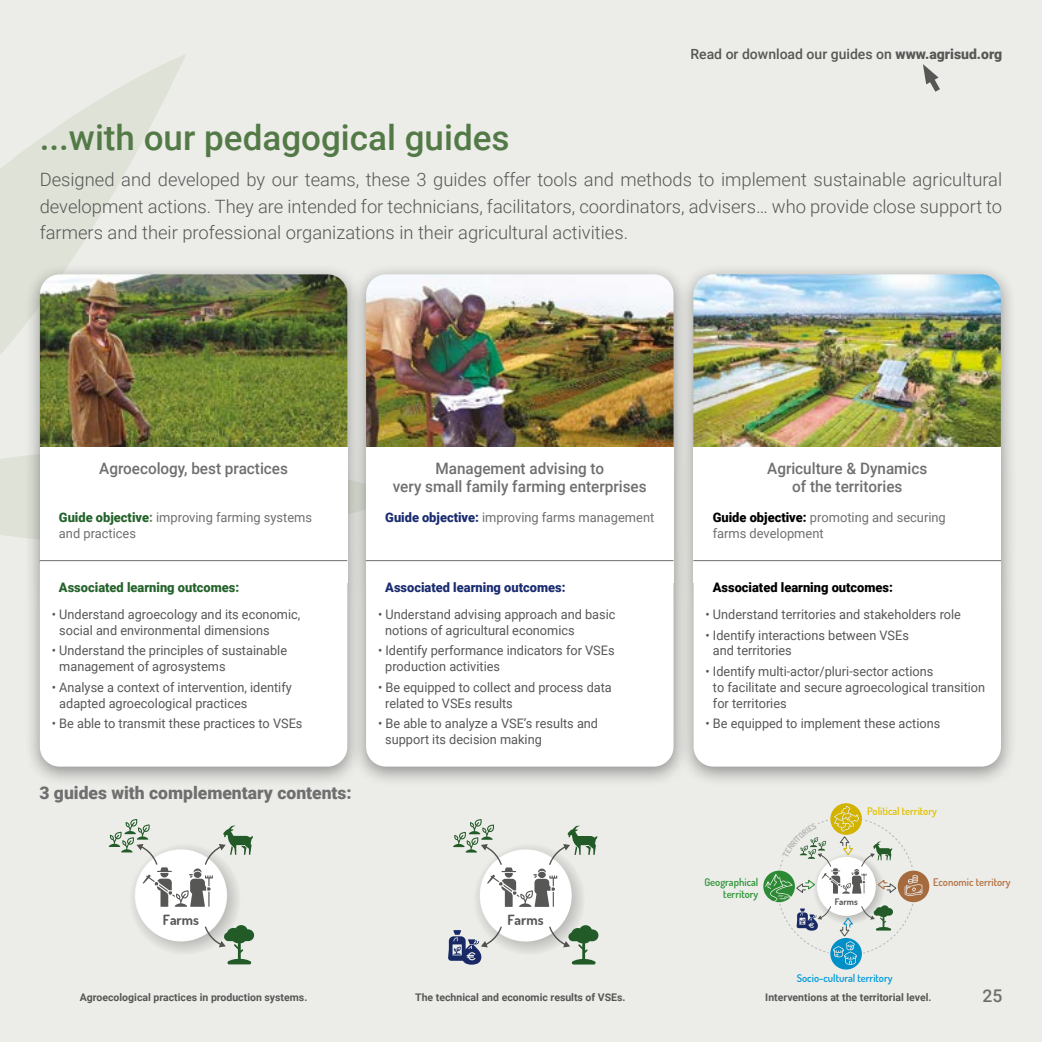
<style>
.page{position:relative;width:1042px;height:1042px;background:#ecece9}
.page>*{position:absolute;margin:0;border:0;box-sizing:border-box;transform-origin:0 0}
.t1{font:500 35px "Roboto";color:#537a46}
.t2{font:300 18.38px/26.2px "Roboto";color:#575756;text-align:justify}
.t3{font:900 17.5px "Roboto";color:#706f6f}
.t4{font:500 17.5px "Roboto";color:#706f6f}
.t5{font:500 15.75px/18.9px "Roboto";color:#706f6f;text-align:center}
.t6{font:500 14px "Roboto";color:#575756}
.t7{font:700 14px "Dosis";color:#575756}
.t8{font:13.12px/15.8px "Roboto";color:#575756}
.t9{font:13.12px/15.8px "Roboto";color:#706f6f}
.t10{font:900 13.12px "Roboto";color:#25632c}
.t11{font:900 13.12px "Roboto";color:#1b2d70}
.t12{font:900 13.12px "Roboto";color:#000}
.t13{font:700 10.5px "Roboto";color:#575756}
.t14{font:600 10.5px "Dosis";color:#009bd9}
.t15{font:600 10.5px/12.6px "Dosis";color:#2f9638;text-align:right}
.t16{font:600 10.5px "Dosis";color:#e2c200}
.t17{font:600 10.5px "Dosis";color:#b37344}
.t18{font:700 8.92px "Dosis";color:#575756}
.s1{font-weight:900}
.s2{font-weight:900;color:#25632c}
.s3{font-weight:900;color:#698758}
.s4{font-weight:900;color:#1b2d70}
.s5{font-weight:900;color:#000}
</style>
<div class="page">
<svg style="left:0;top:54px;width:186px;height:300px"></svg>
<div style="left:0;top:456px;width:24px;height:82px;background:#dee2d7"></div>
<div style="left:24px;top:263px;width:340px;height:525px;background:#000;opacity:.4"></div>
<img style="left:40px;top:274px;width:307px;height:173px">
<div style="left:40px;top:545px;width:307px;height:221px;background:#fff;border-radius:20px"></div>
<div style="left:40px;top:447px;width:307px;height:136px;background:#fff"></div>
<hr style="left:40px;top:560px;width:307px;height:1px;background:#706f6f">
<div style="left:351px;top:263px;width:339px;height:525px;background:#000;opacity:.4"></div>
<img style="left:366px;top:274px;width:307px;height:173px">
<div style="left:366px;top:545px;width:307px;height:221px;background:#fff;border-radius:20px"></div>
<div style="left:366px;top:447px;width:307px;height:136px;background:#fff"></div>
<hr style="left:366px;top:560px;width:307px;height:1px;background:#706f6f">
<div style="left:678px;top:263px;width:340px;height:525px;background:#000;opacity:.4"></div>
<img style="left:693px;top:274px;width:308px;height:173px">
<div style="left:693px;top:545px;width:308px;height:221px;background:#fff;border-radius:20px"></div>
<div style="left:693px;top:447px;width:308px;height:136px;background:#fff"></div>
<hr style="left:693px;top:560px;width:308px;height:1px;background:#706f6f">
<svg style="left:473px;top:843px;width:112px;height:112px"></svg>
<div style="left:479px;top:849px;width:92px;height:92px;background:#fff;border-radius:50%"></div>
<svg style="left:453px;top:819px;width:144px;height:88px"></svg>
<svg style="left:548px;top:925px;width:50px;height:39px"></svg>
<svg style="left:448px;top:926px;width:54px;height:38px"></svg>
<svg style="left:129px;top:843px;width:112px;height:112px"></svg>
<div style="left:135px;top:849px;width:92px;height:92px;background:#fff;border-radius:50%"></div>
<svg style="left:109px;top:819px;width:144px;height:88px"></svg>
<svg style="left:204px;top:925px;width:50px;height:39px"></svg>
<svg style="left:923px;top:64px;width:17px;height:28px"></svg>
<svg style="left:763px;top:803px;width:167px;height:167px"></svg>
<p class="t6" style="left:690px;top:45px;width:313px">Read or download our guides on <span class="s1">www.agrisud.org</span></p>
<h1 class="t1" style="left:40px;top:113px;width:471px">...with our pedagogical guides</h1>
<p class="t2" style="left:40px;top:166px;width:964px">Designed and developed by our teams, these 3 guides offer tools and methods to implement sustainable agricultural development actions. They are intended for technicians, facilitators, coordinators, advisers… who provide close support to farmers and their professional organizations in their agricultural activities.</p>
<p class="t5" style="left:99px;top:458px;width:190px">Agroecology, best practices</p>
<p class="t5" style="left:393px;top:458px;width:255px">Management advising to<br>very small family farming enterprises</p>
<p class="t5" style="left:767px;top:458px;width:162px">Agriculture &amp; Dynamics of the territories</p>
<p class="t9" style="left:59px;top:509px;width:255px"><span class="s2">Guide objective</span><span class="s3">:</span> improving farming systems and practices</p>
<p class="t9" style="left:385px;top:509px;width:271px"><span class="s4">Guide objective:</span> improving farms management</p>
<p class="t9" style="left:713px;top:509px;width:235px"><span class="s5">Guide objective:</span> promoting and securing farms development</p>
<p class="t10" style="left:59px;top:578px;width:182px">Associated learning outcomes:</p>
<p class="t11" style="left:385px;top:578px;width:182px">Associated learning outcomes:</p>
<p class="t12" style="left:713px;top:578px;width:182px">Associated learning outcomes:</p>
<p class="t8" style="left:59px;top:606px;width:243px;text-indent:-7px">• Understand agroecology and its economic, social and environmental dimensions</p>
<p class="t8" style="left:59px;top:642px;width:229px;text-indent:-7px">• Understand the principles of sustainable management of agrosystems</p>
<p class="t8" style="left:59px;top:679px;width:234px;text-indent:-7px">• Analyse a context of intervention, identify adapted agroecological practices</p>
<p class="t8" style="left:52px;top:715px;width:252px">• Be able to transmit these practices to VSEs</p>
<p class="t8" style="left:385px;top:606px;width:232px;text-indent:-7px">• Understand advising approach and basic notions of agricultural economics</p>
<p class="t8" style="left:385px;top:642px;width:231px;text-indent:-7px">• Identify performance indicators for VSEs production activities</p>
<p class="t8" style="left:385px;top:679px;width:228px;text-indent:-7px">• Be equipped to collect and process data related to VSEs results</p>
<p class="t8" style="left:385px;top:715px;width:214px;text-indent:-7px">• Be able to analyze a VSE’s results and support its decision making</p>
<p class="t8" style="left:705px;top:606px;width:257px">• Understand territories and stakeholders role</p>
<p class="t8" style="left:713px;top:626px;width:197px;text-indent:-7px">• Identify interactions between VSEs and territories</p>
<p class="t8" style="left:713px;top:663px;width:274px;text-indent:-7px">• Identify multi-actor/pluri-sector actions<br>to facilitate and secure agroecological transition for territories</p>
<p class="t8" style="left:705px;top:715px;width:236px">• Be equipped to implement these actions</p>
<h3 class="t3" style="left:39px;top:780px;width:314px">3 guides with complementary contents:</h3>
<p class="t16" style="left:867px;top:803px;width:71px">Political territory</p>
<p class="t15" style="left:704px;top:875px;width:55px">Geographical territory</p>
<p class="t18" style="left:834px;top:895px;width:25px">Farms</p>
<p class="t17" style="left:933px;top:874px;width:79px">Economic territory</p>
<p class="t7" style="left:163px;top:910px;width:38px">Farms</p>
<p class="t7" style="left:507px;top:910px;width:38px">Farms</p>
<p class="t14" style="left:797px;top:970px;width:97px">Socio-cultural territory</p>
<p class="t13" style="left:80px;top:990px;width:229px">Agroecological practices in production systems.</p>
<p class="t13" style="left:415px;top:990px;width:212px">The technical and economic results of VSEs.</p>
<p class="t13" style="left:765px;top:990px;width:168px">Interventions at the territorial level.</p>
<h3 class="t4" style="left:982px;top:984px;width:21px">25</h3>
</div>
